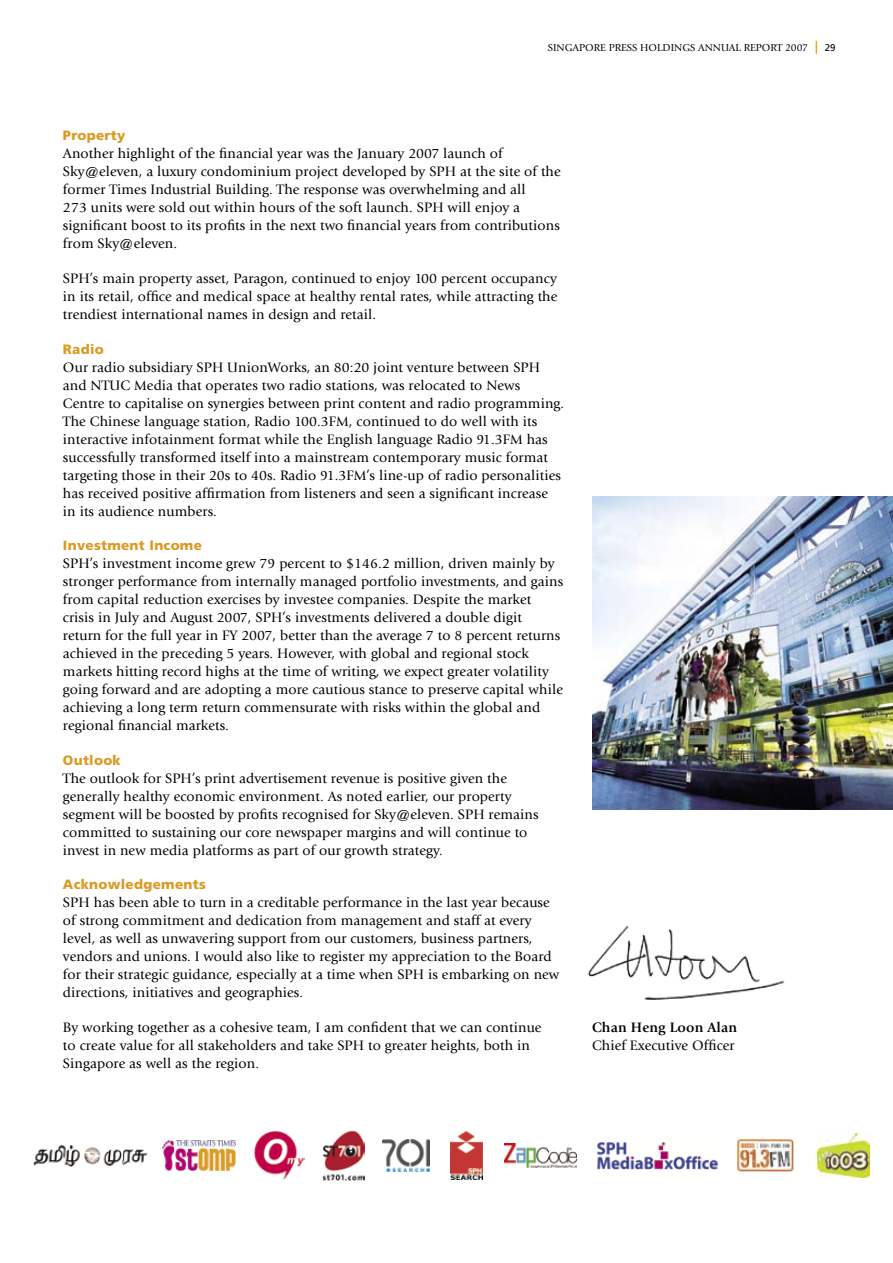
<style>
.page{position:relative;width:893px;height:1263px;background:#fff}
.page>*{position:absolute;margin:0;border:0;box-sizing:border-box;transform-origin:0 0}
.t1{font:14.25px/18px "Giovanni";letter-spacing:.01em;color:#000}
.t2{font:700 14.25px "Giovanni";letter-spacing:.01em;color:#000}
.t3{font:900 13.5px "Frutiger";letter-spacing:.02em;color:#da9a23}
.t4{font:10.5px "Giovanni";color:#000}
.t5{font:9.75px "Frutiger";color:#000}
</style>
<div class="page">
<svg style="left:816px;top:41px;width:1px;height:13px"></svg>
<img style="left:504px;top:1144px;width:73px;height:23px">
<img style="left:817px;top:1134px;width:52px;height:43px">
<img style="left:738px;top:1139px;width:55px;height:32px">
<img style="left:254px;top:1131px;width:51px;height:49px">
<img style="left:596px;top:1142px;width:122px;height:28px">
<img style="left:322px;top:1131px;width:43px;height:49px">
<img style="left:163px;top:1140px;width:72px;height:30px">
<img style="left:33px;top:1145px;width:115px;height:21px">
<img style="left:383px;top:1140px;width:47px;height:31px">
<img style="left:450px;top:1131px;width:32px;height:49px">
<img style="left:592px;top:496px;width:301px;height:313px">
<img style="left:588px;top:925px;width:197px;height:75px">
<p class="t4" style="left:548px;top:42px;width:262px">SINGAPORE PRESS HOLDINGS ANNUAL REPORT 2007</p>
<p class="t5" style="left:825px;top:42px;width:12px">29</p>
<p class="t3" style="left:63px;top:128px;width:64px">Property</p>
<p class="t1" style="left:63px;top:145px;width:499px">Another highlight of the financial year was the January 2007 launch of Sky@eleven, a luxury condominium project developed by SPH at the site of the former Times Industrial Building. The response was overwhelming and all<br>273 units were sold out within hours of the soft launch. SPH will enjoy a significant boost to its profits in the next two financial years from contributions from Sky@eleven.</p>
<p class="t1" style="left:63px;top:269px;width:496px;text-align:justify">SPH’s main property asset, Paragon, continued to enjoy 100 percent occupancy in its retail, office and medical space at healthy rental rates, while attracting the trendiest international names in design and retail.</p>
<p class="t3" style="left:63px;top:341px;width:42px">Radio</p>
<p class="t1" style="left:63px;top:358px;width:503px">Our radio subsidiary SPH UnionWorks, an 80:20 joint venture between SPH and NTUC Media that operates two radio stations, was relocated to News Centre to capitalise on synergies between print content and radio programming.<br>The Chinese language station, Radio 100.3FM, continued to do well with its interactive infotainment format while the English language Radio 91.3FM has successfully transformed itself into a mainstream contemporary music format targeting those in their 20s to 40s. Radio 91.3FM’s line-up of radio personalities has received positive affirmation from listeners and seen a significant increase in its audience numbers.</p>
<p class="t3" style="left:63px;top:537px;width:140px">Investment Income</p>
<p class="t1" style="left:63px;top:554px;width:502px">SPH’s investment income grew 79 percent to $146.2 million, driven mainly by stronger performance from internally managed portfolio investments, and gains from capital reduction exercises by investee companies. Despite the market crisis in July and August 2007, SPH’s investments delivered a double digit return for the full year in FY 2007, better than the average 7 to 8 percent returns achieved in the preceding 5 years. However, with global and regional stock markets hitting record highs at the time of writing, we expect greater volatility going forward and are adopting a more cautious stance to preserve capital while achieving a long term return commensurate with risks within the global and regional financial markets.</p>
<p class="t3" style="left:63px;top:752px;width:59px">Outlook</p>
<p class="t1" style="left:63px;top:769px;width:477px">The outlook for SPH’s print advertisement revenue is positive given the generally healthy economic environment. As noted earlier, our property segment will be boosted by profits recognised for Sky@eleven. SPH remains committed to sustaining our core newspaper margins and will continue to invest in new media platforms as part of our growth strategy.</p>
<p class="t3" style="left:63px;top:876px;width:144px">Acknowledgements</p>
<p class="t1" style="left:63px;top:893px;width:498px">SPH has been able to turn in a creditable performance in the last year because of strong commitment and dedication from management and staff at every level, as well as unwavering support from our customers, business partners, vendors and unions. I would also like to register my appreciation to the Board for their strategic guidance, especially at a time when SPH is embarking on new directions, initiatives and geographies.</p>
<p class="t1" style="left:63px;top:1018px;width:480px">By working together as a cohesive team, I am confident that we can continue to create value for all stakeholders and take SPH to greater heights, both in<br>Singapore as well as the region.</p>
<p class="t2" style="left:592px;top:1019px;width:147px">Chan Heng Loon Alan</p>
<p class="t1" style="left:592px;top:1037px;width:144px">Chief Executive Officer</p>
</div>
